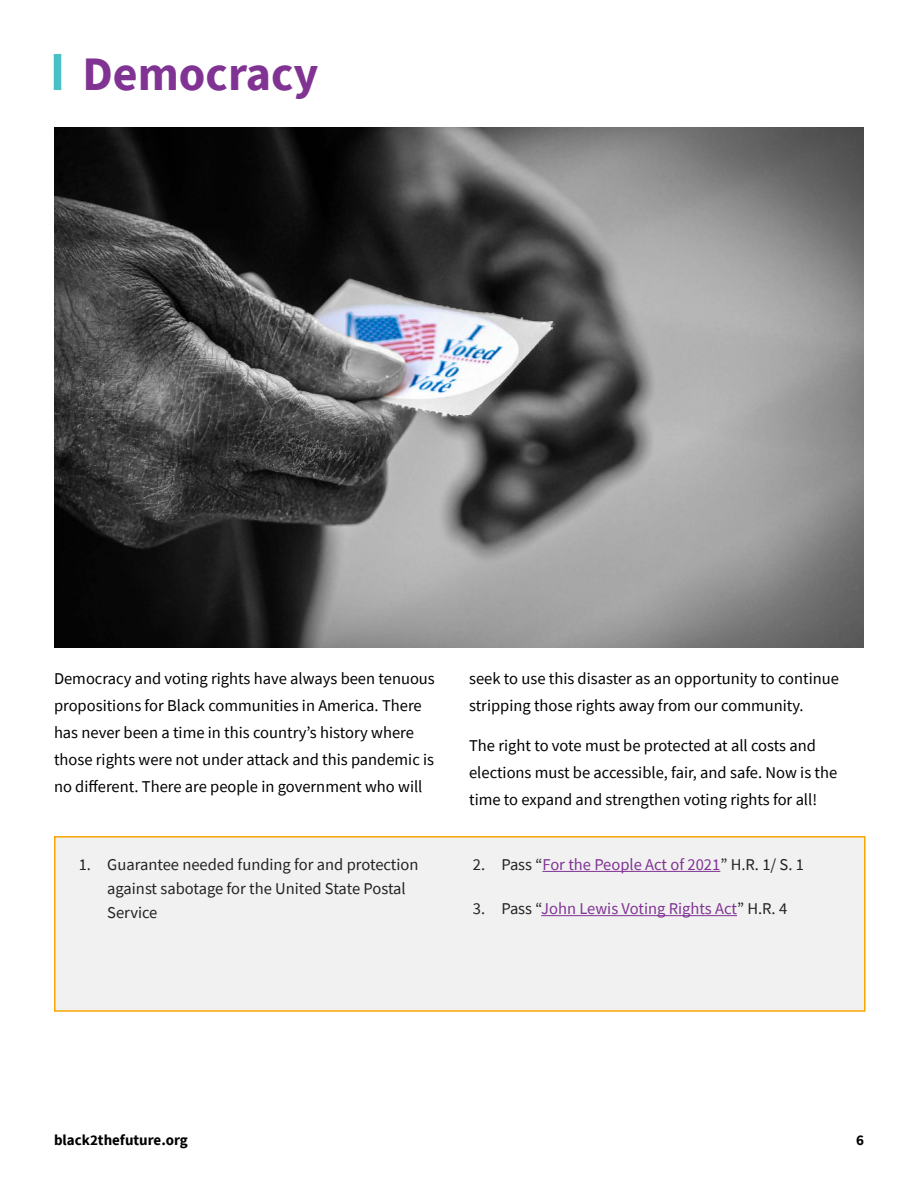
<style>
.page{position:relative;width:918px;height:1188px;background:#fff}
.page>*{position:absolute;margin:0;border:0;box-sizing:border-box;transform-origin:0 0}
.t1{font:700 48px "Source Sans Pro";color:#803393}
.t2{font:16.5px/27px "Source Sans Pro";color:#000}
.t3{font:16.5px/24px "Source Sans Pro";color:#222}
.t4{font:16.5px "Source Sans Pro";color:#803393}
.t5{font:700 15px "Source Sans Pro";color:#000}
.s1{color:#222}
</style>
<div class="page">
<div style="left:54px;top:54px;width:7px;height:36px;background:#47c1c3"></div>
<div style="left:55px;top:837px;width:810px;height:174px;background:#f1f1f2"></div>
<hr style="left:542px;top:871px;width:178px;height:1px;background:#803393">
<hr style="left:541px;top:915px;width:196px;height:1px;background:#803393">
<div style="left:54px;top:836px;width:812px;height:176px;border:2px solid #f9a602"></div>
<img style="left:54px;top:127px;width:810px;height:521px">
<h1 class="t1" style="left:82px;top:42px;width:238px">Democracy</h1>
<p class="t2" style="left:54px;top:665px;width:382px">Democracy and voting rights have always been tenuous propositions for Black communities in America. There has never been a time in this country’s history where those rights were not under attack and this pandemic is no different. There are people in government who will</p>
<p class="t2" style="left:469px;top:665px;width:371px">seek to use this disaster as an opportunity to continue stripping those rights away from our community.</p>
<p class="t2" style="left:469px;top:732px;width:370px">The right to vote must be protected at all costs and elections must be accessible, fair, and safe. Now is the time to expand and strengthen voting rights for all!</p>
<p class="t3" style="left:107px;top:853px;width:313px;text-indent:-28px">1. Guarantee needed funding for and protection against sabotage for the United State Postal<br>Service</p>
<p class="t4" style="left:473px;top:854px;width:333px"><span class="s1">2. Pass “</span>For the People Act of 2021<span class="s1">” H.R. 1/ S. 1</span></p>
<p class="t4" style="left:473px;top:898px;width:316px"><span class="s1">3. Pass “</span>John Lewis Voting Rights Act<span class="s1">” H.R. 4</span></p>
<p class="t5" style="left:54px;top:1130px;width:135px">black2thefuture.org</p>
<p class="t5" style="left:856px;top:1130px;width:9px">6</p>
</div>
